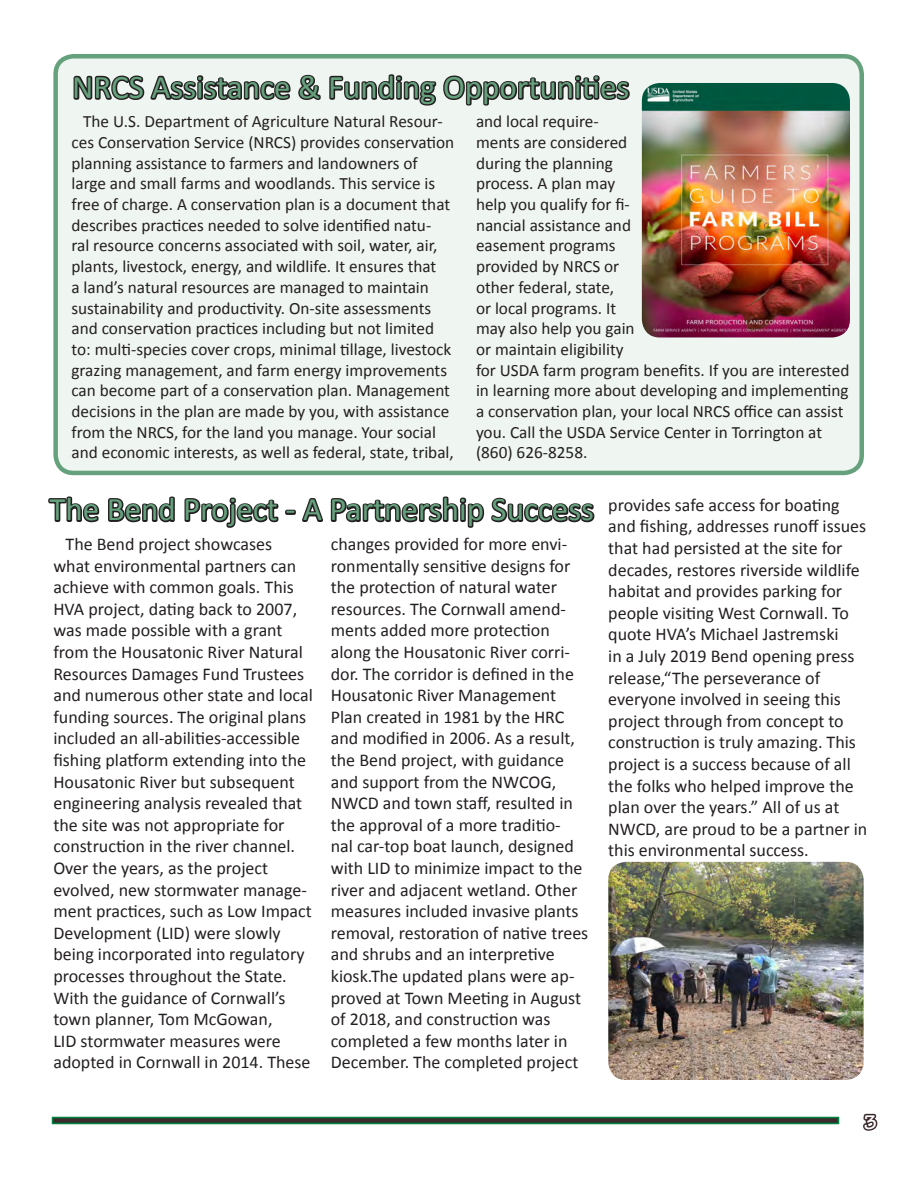
<style>
.page{position:relative;width:918px;height:1188px;background:#fff}
.page>*{position:absolute;margin:0;border:0;box-sizing:border-box;transform-origin:0 0}
.t1{font:33px "Calibri";color:#66a17d}
.t2{font:700 21px "Tekton Pro";color:#fff}
.t3{font:18px/21.6px "Calibri";color:#231f20}
.t4{font:17.25px/20.7px "Calibri";color:#231f20}
</style>
<div class="page">
<svg style="left:52px;top:1117px;width:787px;height:7px"></svg>
<svg style="left:863px;top:1113px;width:15px;height:18px"></svg>
<div style="left:56px;top:56px;width:806px;height:417px;background:#eff5f1;border-radius:18px"></div>
<div style="left:53px;top:54px;width:811px;height:421px;border:4px solid #66a17d;border-radius:18px"></div>
<svg style="left:73px;top:74px;width:557px;height:32px"></svg>
<img style="left:642px;top:83px;width:208px;height:254px">
<img style="left:608px;top:862px;width:256px;height:218px">
<svg style="left:48px;top:496px;width:547px;height:32px"></svg>
<p class="t1" style="left:72px;top:66px;width:559px">NRCS Assistance &amp; Funding Opportunities</p>
<p class="t4" style="left:71px;top:111px;width:384px;text-indent:12px">The U.S. Department of Agriculture Natural Resour&shy;ces Conservation Service (NRCS) provides conservation planning assistance to farmers and landowners of large and small farms and woodlands. This service is free of charge. A conservation plan is a document that describes practices needed to solve identified natu-<br>ral resource concerns associated with soil, water, air, plants, livestock, energy, and wildlife. It ensures that<br>a land’s natural resources are managed to maintain sustainability and productivity. On-site assessments and conservation practices including but not limited to: multi-species cover crops, minimal tillage, livestock grazing management, and farm energy improvements can become part of a conservation plan. Management decisions in the plan are made by you, with assistance from the NRCS, for the land you manage. Your social and economic interests, as well as federal, state, tribal,</p>
<p class="t4" style="left:476px;top:111px;width:375px">and local require-<br>ments are considered<br>during the planning<br>process. A plan may<br>help you qualify for fi-<br>nancial assistance and<br>easement programs<br>provided by NRCS or<br>other federal, state,<br>or local programs. It<br>may also help you gain<br>or maintain eligibility<br>for USDA farm program benefits. If you are interested in learning more about developing and implementing a conservation plan, your local NRCS office can assist you. Call the USDA Service Center in Torrington at</p>
<p class="t4" style="left:476px;top:442px;width:113px">(860) 626-8258.</p>
<p class="t1" style="left:49px;top:489px;width:546px">The Bend Project - A Partnership Success</p>
<p class="t3" style="left:608px;top:494px;width:261px">provides safe access for boating and fishing, addresses runoff issues that had persisted at the site for decades, restores riverside wildlife habitat and provides parking for people visiting West Cornwall. To quote HVA’s Michael Jastremski<br>in a July 2019 Bend opening press release,“The perseverance of everyone involved in seeing this project through from concept to construction is truly amazing. This project is a success because of all the folks who helped improve the plan over the years.” All of us at NWCD, are proud to be a partner in this environmental success.</p>
<p class="t3" style="left:331px;top:533px;width:259px">changes provided for more envi&shy;ronmentally sensitive designs for the protection of natural water resources. The Cornwall amend&shy;ments added more protection along the Housatonic River corri&shy;dor. The corridor is defined in the<br>Housatonic River Management<br>Plan created in 1981 by the HRC and modified in 2006. As a result, the Bend project, with guidance and support from the NWCOG,<br>NWCD and town staff, resulted in the approval of a more traditio-<br>nal car-top boat launch, designed with LID to minimize impact to the river and adjacent wetland. Other measures included invasive plants removal, restoration of native trees and shrubs and an interpretive kiosk.The updated plans were ap&shy;proved at Town Meeting in August of 2018, and construction was completed a few months later in<br>December. The completed project</p>
<p class="t3" style="left:53px;top:533px;width:261px;text-indent:12px">The Bend project showcases what environmental partners can achieve with common goals. This HVA project, dating back to 2007, was made possible with a grant from the Housatonic River Natural Resources Damages Fund Trustees and numerous other state and local funding sources. The original plans included an all-abilities-accessible fishing platform extending into the Housatonic River but subsequent engineering analysis revealed that the site was not appropriate for construction in the river channel.<br>Over the years, as the project evolved, new stormwater manage&shy;ment practices, such as Low Impact Development (LID) were slowly being incorporated into regulatory processes throughout the State.<br>With the guidance of Cornwall’s town planner, Tom McGowan,</p>
<p class="t3" style="left:53px;top:1030px;width:259px">LID stormwater measures were adopted in Cornwall in 2014. These</p>
<p class="t2" style="left:863px;top:1110px;width:15px">3</p>
</div>
